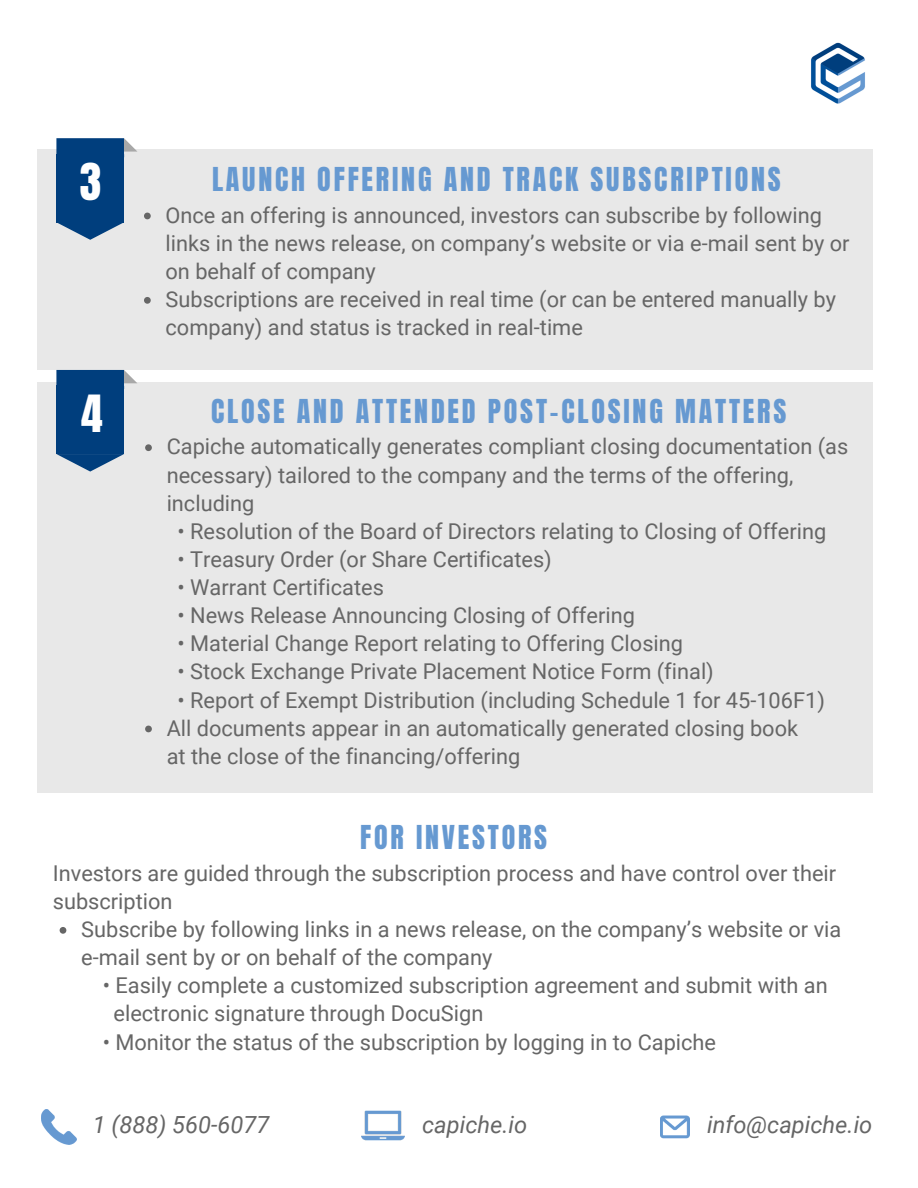
<style>
.page{position:relative;width:918px;height:1188px;background:#fff}
.page>*{position:absolute;margin:0;border:0;box-sizing:border-box;transform-origin:0 0}
.t1{font:43.65px "Anton";color:#fff}
.t2{font:28.05px "Anton";letter-spacing:.1em;color:#6699d1}
.t3{font:italic 23.55px "Roboto";color:#666}
.t4{font:21.75px/28.2px "Roboto";color:#666}
</style>
<div class="page">
<img style="left:811px;top:42px;width:54px;height:62px">
<div style="left:37px;top:150px;width:836px;height:220px;background:#e8e8e8"></div>
<svg style="left:144px;top:213px;width:7px;height:6px"></svg>
<svg style="left:144px;top:297px;width:7px;height:7px"></svg>
<div style="left:57px;top:154px;width:67px;height:69px;background:#003e7d"></div>
<svg style="left:57px;top:138px;width:80px;height:19px"></svg>
<svg style="left:58px;top:223px;width:65px;height:17px"></svg>
<div style="left:37px;top:382px;width:836px;height:411px;background:#e8e8e8"></div>
<svg style="left:145px;top:444px;width:7px;height:7px"></svg>
<svg style="left:145px;top:726px;width:7px;height:6px"></svg>
<div style="left:57px;top:386px;width:67px;height:68px;background:#003e7d"></div>
<svg style="left:57px;top:370px;width:80px;height:19px"></svg>
<svg style="left:57px;top:454px;width:67px;height:18px"></svg>
<svg style="left:60px;top:927px;width:6px;height:7px"></svg>
<img style="left:361px;top:1110px;width:44px;height:31px">
<img style="left:42px;top:1109px;width:34px;height:35px">
<img style="left:660px;top:1115px;width:30px;height:24px">
<h1 class="t1" style="left:80px;top:151px;width:23px">3</h1>
<h1 class="t1" style="left:81px;top:382px;width:23px">4</h1>
<p class="t2" style="left:212px;top:159px;width:570px">LAUNCH OFFERING AND TRACK SUBSCRIPTIONS</p>
<p class="t4" style="left:166px;top:201px;width:686px">Once an offering is announced, investors can subscribe by following links in the news release, on company’s website or via e-mail sent by or on behalf of company<br>Subscriptions are received in real time (or can be entered manually by company) and status is tracked in real-time</p>
<p class="t2" style="left:211px;top:391px;width:577px">CLOSE AND ATTENDED POST-CLOSING MATTERS</p>
<p class="t4" style="left:167px;top:433px;width:683px">Capiche automatically generates compliant closing documentation (as necessary) tailored to the company and the terms of the offering, including</p>
<p class="t4" style="left:177px;top:517px;width:650px">• Resolution of the Board of Directors relating to Closing of Offering</p>
<p class="t4" style="left:177px;top:545px;width:376px">• Treasury Order (or Share Certificates)</p>
<p class="t4" style="left:177px;top:574px;width:208px">• Warrant Certificates</p>
<p class="t4" style="left:177px;top:602px;width:459px">• News Release Announcing Closing of Offering</p>
<p class="t4" style="left:177px;top:630px;width:507px">• Material Change Report relating to Offering Closing</p>
<p class="t4" style="left:177px;top:658px;width:538px">• Stock Exchange Private Placement Notice Form (final)</p>
<p class="t4" style="left:167px;top:686px;width:660px;text-indent:11px">• Report of Exempt Distribution (including Schedule 1 for 45-106F1)<br>All documents appear in an automatically generated closing book<br>at the close of the financing/offering</p>
<p class="t2" style="left:360px;top:817px;width:189px">FOR INVESTORS</p>
<p class="t4" style="left:53px;top:859px;width:785px">Investors are guided through the subscription process and have control over their subscription</p>
<p class="t4" style="left:81px;top:916px;width:762px">Subscribe by following links in a news release, on the company’s website or via e-mail sent by or on behalf of the company</p>
<p class="t4" style="left:114px;top:972px;width:716px;text-indent:-11px">• Easily complete a customized subscription agreement and submit with an electronic signature through DocuSign</p>
<p class="t4" style="left:103px;top:1028px;width:615px">• Monitor the status of the subscription by logging in to Capiche</p>
<p class="t3" style="left:93px;top:1111px;width:178px">1 (888) 560-6077</p>
<p class="t3" style="left:422px;top:1111px;width:107px">capiche.io</p>
<p class="t3" style="left:707px;top:1111px;width:167px">info@capiche.io</p>
</div>
